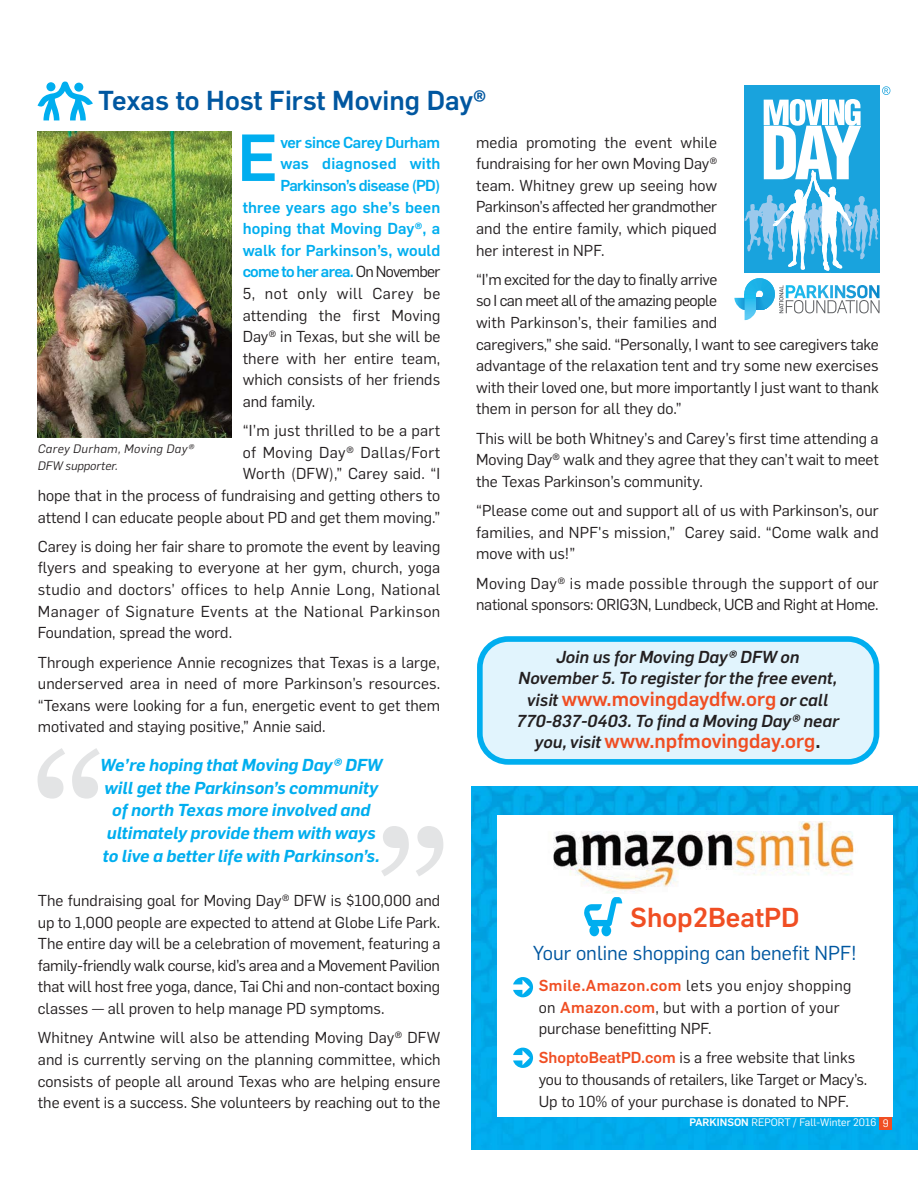
<style>
.page{position:relative;width:918px;height:1188px;background:#fff}
.page>*{position:absolute;margin:0;border:0;box-sizing:border-box;transform-origin:0 0}
.t1{font:191.25px "Georgia";color:#e3e4e5}
.t2{font:500 65.1px "Flama";color:#00aeef}
.t3{font:500 26.85px "Flama";color:#0057a0}
.t4{font:500 26.85px "Flama";color:#f04e23}
.t5{font:500 19.8px "Flama";color:#f04e23}
.t6{font:19.8px "Flama";color:#0057a0}
.t7{font:italic 600 16.95px/22.6px "Flama";color:#00aeef;text-align:center}
.t8{font:italic 500 16.95px/21.3px "Flama";color:#231f20;text-align:center}
.t9{font:15.6px/21.6px "Flama";color:#231f20;text-align:justify}
.t10{font:15.6px/21.6px "Flama";letter-spacing:-.02em;color:#231f20}
.t11{font:15.6px/21.6px "Flama";letter-spacing:.02em;color:#231f20}
.t12{font:500 15.6px "Flama";color:#00aeef}
.t13{font:500 15.6px "Flama";letter-spacing:-.045em;color:#00aeef}
.t14{font:500 15.6px "Flama";letter-spacing:-.04em;color:#00aeef}
.t15{font:15.6px "Flama";letter-spacing:.035em;color:#231f20}
.t16{font:500 15.6px "Flama";letter-spacing:-.025em;color:#00aeef}
.t17{font:italic 12px/17px "Flama";letter-spacing:.035em;color:#231f20}
.t18{font:10.65px "Flama";color:#fff}
.s1{font-weight:400;color:#231f20}
.s2{font-style:italic;font-size:16.95px;color:#231f20}
.s3{color:#231f20}
.s4{font-weight:500;color:#f04e23}
.s5{font-weight:500}
</style>
<div class="page">
<img style="left:472px;top:787px;width:446px;height:363px">
<div style="left:497px;top:816px;width:395px;height:301px;background:#fff"></div>
<img style="left:553px;top:821px;width:301px;height:72px">
<svg style="left:584px;top:897px;width:38px;height:39px"></svg>
<svg style="left:513px;top:977px;width:20px;height:20px"></svg>
<svg style="left:513px;top:1048px;width:20px;height:20px"></svg>
<div style="left:880px;top:1117px;width:12px;height:13px;background:#f04e23"></div>
<svg style="left:38px;top:82px;width:55px;height:38px"></svg>
<svg style="left:734px;top:86px;width:156px;height:234px"></svg>
<img style="left:38px;top:131px;width:194px;height:306px">
<svg style="left:477px;top:636px;width:402px;height:129px"></svg>
<h3 class="t3" style="left:98px;top:90px;width:390px">Texas to Host First Moving Day®</h3>
<p class="t16" style="left:280px;top:137px;width:161px">ver since Carey Durham</p>
<p class="t12" style="left:280px;top:158px;width:161px">was diagnosed with</p>
<p class="t14" style="left:280px;top:180px;width:162px">Parkinson’s disease (PD)</p>
<p class="t12" style="left:243px;top:201px;width:199px">three years ago she’s been</p>
<p class="t12" style="left:243px;top:223px;width:199px">hoping that Moving Day®, a</p>
<p class="t12" style="left:243px;top:245px;width:199px">walk for Parkinson’s, would</p>
<p class="t13" style="left:243px;top:266px;width:199px">come to her area. <span class="s1">On November</span></p>
<p class="t15" style="left:243px;top:288px;width:199px">5, not only will Carey be</p>
<p class="t9" style="left:243px;top:306px;width:199px">attending the first Moving</p>
<p class="t9" style="left:243px;top:327px;width:199px">Day® in Texas, but she will be</p>
<p class="t9" style="left:243px;top:349px;width:199px">there with her entire team,</p>
<p class="t9" style="left:243px;top:370px;width:199px">which consists of her friends</p>
<p class="t9" style="left:243px;top:392px;width:74px">and family.</p>
<p class="t9" style="left:38px;top:421px;width:404px;text-align:right">“I’m just thrilled to be a part<br>of Moving Day® Dallas/Fort<br>Worth (DFW),” Carey said. “I<br>hope that in the process of fundraising and getting others to attend I can educate people about PD and get them moving.”</p>
<p class="t9" style="left:38px;top:537px;width:404px">Carey is doing her fair share to promote the event by leaving flyers and speaking to everyone at her gym, church, yoga studio and doctors’ offices to help Annie Long, National Manager of Signature Events at the National Parkinson Foundation, spread the word.</p>
<p class="t9" style="left:38px;top:652px;width:404px">Through experience Annie recognizes that Texas is a large, underserved area in need of more Parkinson’s resources. “Texans were looking for a fun, energetic event to get them motivated and staying positive,” Annie said.</p>
<h2 class="t2" style="left:237px;top:134px;width:42px">E</h2>
<p class="t9" style="left:476px;top:133px;width:243px">media promoting the event while fundraising for her own Moving Day® team. Whitney grew up seeing how Parkinson’s affected her grandmother and the entire family, which piqued her interest in NPF.</p>
<p class="t9" style="left:476px;top:270px;width:404px;text-align:left">“I’m excited for the day to finally arrive<br>so I can meet all of the amazing people<br>with Parkinson’s, their families and<br>caregivers,” she said. “Personally, I want to see caregivers take advantage of the relaxation tent and try some new exercises with their loved one, but more importantly I just want to thank them in person for all they do.”</p>
<p class="t9" style="left:476px;top:429px;width:404px">This will be both Whitney’s and Carey’s first time attending a Moving Day® walk and they agree that they can’t wait to meet the Texas Parkinson’s community.</p>
<p class="t9" style="left:476px;top:501px;width:404px">“Please come out and support all of us with Parkinson’s, our families, and NPF's mission,” Carey said. “Come walk and move with us!”</p>
<p class="t10" style="left:476px;top:574px;width:404px">Moving Day® is made possible through the support of our national sponsors: ORIG3N, Lundbeck, UCB and Right at Home.</p>
<p class="t17" style="left:38px;top:442px;width:158px">Carey Durham, Moving Day®<br>DFW supporter.</p>
<p class="t8" style="left:518px;top:648px;width:320px">Join us for Moving Day® DFW on<br>November 5. To register for the free event,</p>
<p class="t5" style="left:527px;top:691px;width:302px"><span class="s2">visit</span> www.movingdaydfw.org <span class="s2">or call</span></p>
<p class="t8" style="left:516px;top:712px;width:324px">770-837-0403. To find a Moving Day® near</p>
<p class="t5" style="left:535px;top:734px;width:287px"><span class="s2">you, visit</span> www.npfmovingday.org<span class="s3">.</span></p>
<h1 class="t1" style="left:30px;top:713px;width:80px">“</h1>
<p class="t7" style="left:100px;top:755px;width:284px">We’re hoping that Moving Day® DFW will get the Parkinson’s community of north Texas more involved and ultimately provide them with ways to live a better life with Parkinson’s.</p>
<h1 class="t1" style="left:372px;top:791px;width:80px">”</h1>
<p class="t9" style="left:38px;top:891px;width:404px">The fundraising goal for Moving Day® DFW is $100,000 and up to 1,000 people are expected to attend at Globe Life Park.<br>The entire day will be a celebration of movement, featuring a family-friendly walk course, kid’s area and a Movement Pavilion that will host free yoga, dance, Tai Chi and non-contact boxing classes — all proven to help manage PD symptoms.</p>
<p class="t9" style="left:38px;top:1028px;width:404px">Whitney Antwine will also be attending Moving Day® DFW and is currently serving on the planning committee, which consists of people all around Texas who are helping ensure the event is a success. She volunteers by reaching out to the</p>
<h3 class="t4" style="left:630px;top:907px;width:171px">Shop2BeatPD</h3>
<p class="t6" style="left:533px;top:946px;width:325px">Your online shopping can benefit NPF!</p>
<p class="t11" style="left:539px;top:976px;width:314px"><span class="s4">Smile.Amazon.com</span> lets you enjoy shopping on <span class="s4">Amazon.com</span>, but with a portion of your purchase benefitting NPF.</p>
<p class="t9" style="left:539px;top:1048px;width:330px;text-align:left"><span class="s4">ShoptoBeatPD.com</span> is a free website that links you to thousands of retailers, like Target or Macy’s.<br>Up to 10% of your purchase is donated to NPF.</p>
<p class="t18" style="left:689px;top:1119px;width:201px"><span class="s5">PARKINSON</span> REPORT / Fall-Winter 2016 9</p>
</div>
